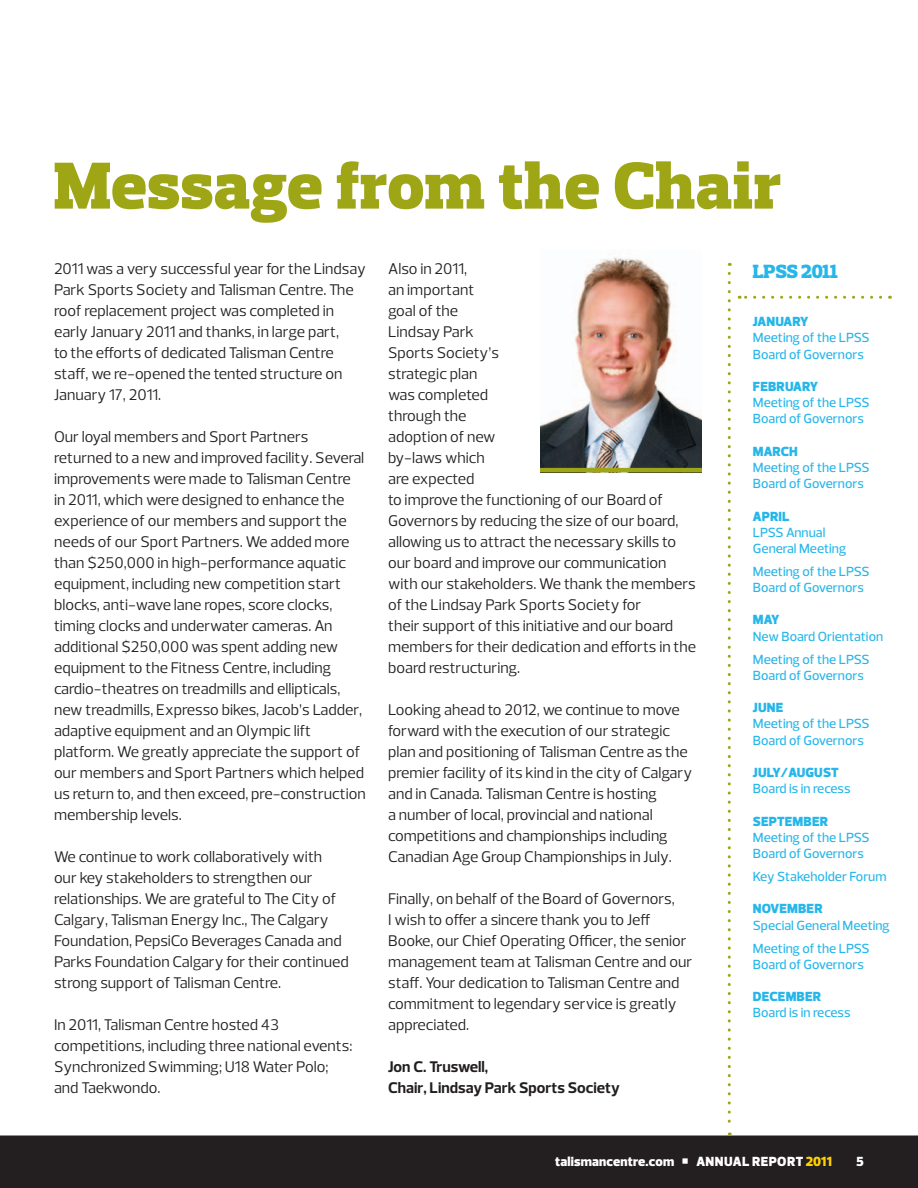
<style>
.page{position:relative;width:918px;height:1188px;background:#fff}
.page>*{position:absolute;margin:0;border:0;box-sizing:border-box;transform-origin:0 0}
.t1{font:900 67.5px "Prelo Slab";letter-spacing:.01em;color:#9ea615}
.t2{font:900 19.5px "Prelo Slab";letter-spacing:-.005em;color:#26b6ea}
.t3{font:15.75px/21px "Prelo";color:#231f20}
.t4{font:700 15.75px/21px "Prelo";color:#231f20}
.t5{font:500 13.5px/16.2px "Prelo";color:#26b6ea}
.t6{font:900 13.5px "Prelo";letter-spacing:.015em;color:#26b6ea}
.t7{font:900 13.5px "Prelo";letter-spacing:.03em;color:#fff}
.t8{font:900 13.5px "Prelo";letter-spacing:-.01em;color:#26b6ea}
.s1{color:#fed105}
</style>
<div class="page">
<div style="left:0;top:1134px;width:918px;height:54px;background:#231f20"></div>
<svg style="left:0;top:1133px;width:918px;height:3px;fill:#fff"></svg>
<img style="left:540px;top:257px;width:162px;height:211px">
<hr style="left:540px;top:468px;width:162px;height:4px;background:#9ea615">
<svg style="left:728px;top:273px;width:3px;height:863px"></svg>
<svg style="left:739px;top:296px;width:142px;height:3px"></svg>
<h1 class="t1" style="left:54px;top:144px;width:728px">Message from the Chair</h1>
<p class="t3" style="left:54px;top:259px;width:313px">2011 was a very successful year for the Lindsay Park Sports Society and Talisman Centre. The roof replacement project was completed in early January 2011 and thanks, in large part,<br>to the efforts of dedicated Talisman Centre staff, we re-opened the tented structure on January 17, 2011.</p>
<p class="t3" style="left:54px;top:427px;width:313px">Our loyal members and Sport Partners returned to a new and improved facility. Several improvements were made to Talisman Centre in 2011, which were designed to enhance the experience of our members and support the needs of our Sport Partners. We added more than $250,000 in high-performance aquatic equipment, including new competition start blocks, anti-wave lane ropes, score clocks, timing clocks and underwater cameras. An additional $250,000 was spent adding new equipment to the Fitness Centre, including cardio-theatres on treadmills and ellipticals, new treadmills, Expresso bikes, Jacob’s Ladder, adaptive equipment and an Olympic lift platform. We greatly appreciate the support of our members and Sport Partners which helped us return to, and then exceed, pre-construction membership levels.</p>
<p class="t3" style="left:54px;top:846px;width:296px">We continue to work collaboratively with our key stakeholders to strengthen our relationships. We are grateful to The City of Calgary, Talisman Energy Inc., The Calgary Foundation, PepsiCo Beverages Canada and Parks Foundation Calgary for their continued strong support of Talisman Centre.</p>
<p class="t3" style="left:54px;top:1014px;width:300px">In 2011, Talisman Centre hosted 43 competitions, including three national events:<br>Synchronized Swimming; U18 Water Polo; and Taekwondo.</p>
<p class="t3" style="left:388px;top:258px;width:310px">Also in 2011,<br>an important<br>goal of the<br>Lindsay Park<br>Sports Society’s<br>strategic plan<br>was completed<br>through the<br>adoption of new<br>by-laws which<br>are expected<br>to improve the functioning of our Board of<br>Governors by reducing the size of our board, allowing us to attract the necessary skills to our board and improve our communication with our stakeholders. We thank the members of the Lindsay Park Sports Society for<br>their support of this initiative and our board members for their dedication and efforts in the board restructuring.</p>
<p class="t3" style="left:388px;top:699px;width:306px">Looking ahead to 2012, we continue to move forward with the execution of our strategic plan and positioning of Talisman Centre as the premier facility of its kind in the city of Calgary and in Canada. Talisman Centre is hosting<br>a number of local, provincial and national competitions and championships including Canadian Age Group Championships in July.</p>
<p class="t3" style="left:388px;top:888px;width:306px">Finally, on behalf of the Board of Governors,<br>I wish to offer a sincere thank you to Jeff Booke, our Chief Operating Officer, the senior management team at Talisman Centre and our staff. Your dedication to Talisman Centre and commitment to legendary service is greatly appreciated.</p>
<p class="t4" style="left:388px;top:1056px;width:233px">Jon C. Truswell,<br>Chair, Lindsay Park Sports Society</p>
<p class="t2" style="left:753px;top:259px;width:86px">LPSS 2011</p>
<p class="t8" style="left:753px;top:313px;width:57px">JANUARY</p>
<p class="t5" style="left:753px;top:330px;width:118px">Meeting of the LPSS<br>Board of Governors</p>
<p class="t6" style="left:753px;top:378px;width:67px">FEBRUARY</p>
<p class="t5" style="left:753px;top:395px;width:118px">Meeting of the LPSS<br>Board of Governors</p>
<p class="t6" style="left:753px;top:443px;width:46px">MARCH</p>
<p class="t5" style="left:753px;top:459px;width:118px">Meeting of the LPSS<br>Board of Governors</p>
<p class="t6" style="left:753px;top:508px;width:38px">APRIL</p>
<p class="t5" style="left:753px;top:524px;width:95px">LPSS Annual<br>General Meeting</p>
<p class="t5" style="left:753px;top:563px;width:118px">Meeting of the LPSS<br>Board of Governors</p>
<p class="t6" style="left:753px;top:612px;width:28px">MAY</p>
<p class="t5" style="left:753px;top:625px;width:132px;line-height:23px">New Board Orientation<br>Meeting of the LPSS</p>
<p class="t5" style="left:753px;top:667px;width:113px">Board of Governors</p>
<p class="t6" style="left:753px;top:699px;width:32px">JUNE</p>
<p class="t5" style="left:753px;top:716px;width:118px">Meeting of the LPSS<br>Board of Governors</p>
<p class="t6" style="left:753px;top:764px;width:87px">JULY/AUGUST</p>
<p class="t5" style="left:753px;top:781px;width:99px">Board is in recess</p>
<p class="t6" style="left:753px;top:813px;width:77px">SEPTEMBER</p>
<p class="t5" style="left:753px;top:829px;width:118px">Meeting of the LPSS<br>Board of Governors</p>
<p class="t5" style="left:753px;top:868px;width:135px">Key Stakeholder Forum</p>
<p class="t6" style="left:753px;top:901px;width:71px">NOVEMBER</p>
<p class="t5" style="left:753px;top:914px;width:138px;line-height:23px">Special General Meeting<br>Meeting of the LPSS</p>
<p class="t5" style="left:753px;top:956px;width:113px">Board of Governors</p>
<p class="t6" style="left:753px;top:988px;width:70px">DECEMBER</p>
<p class="t5" style="left:753px;top:1005px;width:99px">Board is in recess</p>
<p class="t7" style="left:555px;top:1153px;width:278px">TALISMANCENTRE.COM ○ ANNUAL REPORT <span class="s1">2011</span></p>
<p class="t7" style="left:856px;top:1153px;width:9px">5</p>
</div>
